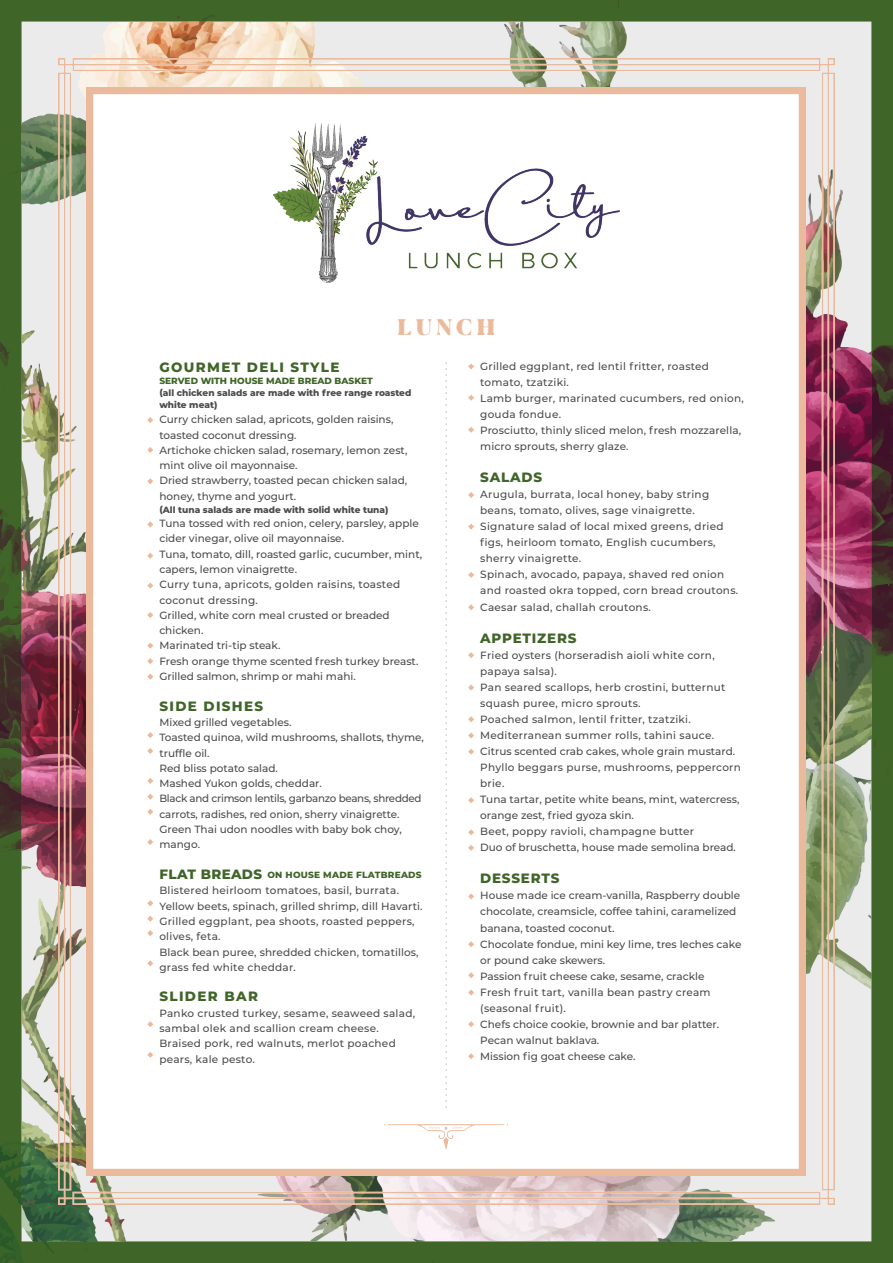
<style>
.page{position:relative;width:893px;height:1263px;background:#fff}
.page>*{position:absolute;margin:0;border:0;box-sizing:border-box;transform-origin:0 0}
.t1{font:800 22.5px "Blacker Display";letter-spacing:.2em;color:#ebba9c}
.t2{font:800 13.5px "Montserrat";letter-spacing:.1em;color:#406529}
.t3{font:800 13.5px "Montserrat";letter-spacing:.06em;color:#406529}
.t4{font:500 10.5px/15.3px "Montserrat";letter-spacing:.005em;color:#4b4b4b}
.t5{font:500 10.5px/16px "Montserrat";letter-spacing:.025em;color:#4b4b4b}
.t6{font:500 9.75px "Montserrat";color:#adadad}
.t7{font:800 9px/12px "Montserrat";color:#4b4b4b}
.t8{font:800 9px "Montserrat";letter-spacing:.025em;color:#406529}
.t9{font:800 9px "Montserrat";color:#406529}
.s1{font-size:13.5px}
</style>
<div class="page">
<img style="left:0;top:0;width:893px;height:1263px">
<img style="left:59px;top:59px;width:775px;height:1145px">
<img style="left:86px;top:87px;width:720px;height:1089px">
<img style="left:273px;top:123px;width:347px;height:160px">
<img style="left:385px;top:1125px;width:123px;height:26px">
<svg style="left:468px;top:363px;width:6px;height:6px"></svg>
<svg style="left:468px;top:395px;width:6px;height:6px"></svg>
<svg style="left:468px;top:427px;width:6px;height:6px"></svg>
<svg style="left:468px;top:492px;width:6px;height:6px"></svg>
<svg style="left:468px;top:524px;width:6px;height:6px"></svg>
<svg style="left:468px;top:572px;width:6px;height:6px"></svg>
<svg style="left:468px;top:604px;width:6px;height:6px"></svg>
<svg style="left:468px;top:652px;width:6px;height:6px"></svg>
<svg style="left:468px;top:685px;width:6px;height:6px"></svg>
<svg style="left:468px;top:716px;width:6px;height:6px"></svg>
<svg style="left:468px;top:749px;width:6px;height:6px"></svg>
<svg style="left:468px;top:732px;width:6px;height:6px"></svg>
<svg style="left:468px;top:893px;width:6px;height:6px"></svg>
<svg style="left:468px;top:972px;width:6px;height:6px"></svg>
<svg style="left:468px;top:941px;width:6px;height:6px"></svg>
<svg style="left:468px;top:989px;width:6px;height:6px"></svg>
<svg style="left:468px;top:1021px;width:6px;height:6px"></svg>
<svg style="left:468px;top:1053px;width:6px;height:6px"></svg>
<svg style="left:468px;top:797px;width:6px;height:6px"></svg>
<svg style="left:468px;top:829px;width:6px;height:6px"></svg>
<svg style="left:468px;top:845px;width:6px;height:6px"></svg>
<svg style="left:147px;top:417px;width:6px;height:6px"></svg>
<svg style="left:147px;top:447px;width:6px;height:6px"></svg>
<svg style="left:147px;top:478px;width:6px;height:6px"></svg>
<svg style="left:147px;top:583px;width:6px;height:6px"></svg>
<svg style="left:147px;top:553px;width:6px;height:6px"></svg>
<svg style="left:147px;top:521px;width:6px;height:6px"></svg>
<svg style="left:147px;top:612px;width:6px;height:6px"></svg>
<svg style="left:147px;top:674px;width:6px;height:6px"></svg>
<svg style="left:147px;top:658px;width:6px;height:6px"></svg>
<svg style="left:147px;top:643px;width:6px;height:6px"></svg>
<svg style="left:147px;top:748px;width:6px;height:6px"></svg>
<svg style="left:147px;top:732px;width:6px;height:6px"></svg>
<svg style="left:147px;top:778px;width:6px;height:6px"></svg>
<svg style="left:147px;top:900px;width:6px;height:6px"></svg>
<svg style="left:147px;top:794px;width:6px;height:6px"></svg>
<svg style="left:147px;top:809px;width:6px;height:6px"></svg>
<svg style="left:147px;top:839px;width:6px;height:6px"></svg>
<svg style="left:147px;top:916px;width:6px;height:6px"></svg>
<svg style="left:147px;top:930px;width:6px;height:6px"></svg>
<svg style="left:147px;top:960px;width:6px;height:6px"></svg>
<svg style="left:147px;top:1021px;width:6px;height:6px"></svg>
<svg style="left:147px;top:1052px;width:6px;height:6px"></svg>
<h1 class="t1" style="left:397px;top:313px;width:99px">LUNCH</h1>
<p class="t2" style="left:159px;top:357px;width:181px">GOURMET DELI STYLE</p>
<p class="t9" style="left:159px;top:374px;width:215px">SERVED WITH HOUSE MADE BREAD BASKET</p>
<p class="t7" style="left:159px;top:386px;width:253px">(all chicken salads are made with free range roasted white meat)</p>
<p class="t4" style="left:159px;top:411px;width:250px">Curry chicken salad, apricots, golden raisins, toasted coconut dressing.<br>Artichoke chicken salad, rosemary, lemon zest, mint olive oil mayonnaise.<br>Dried strawberry, toasted pecan chicken salad, honey, thyme and yogurt.</p>
<p class="t7" style="left:159px;top:504px;width:231px">(All tuna salads are made with solid white tuna)</p>
<p class="t4" style="left:159px;top:515px;width:264px">Tuna tossed with red onion, celery, parsley, apple cider vinegar, olive oil mayonnaise.<br>Tuna, tomato, dill, roasted garlic, cucumber, mint, capers, lemon vinaigrette.<br>Curry tuna, apricots, golden raisins, toasted coconut dressing.<br>Grilled, white corn meal crusted or breaded chicken.<br>Marinated tri-tip steak.<br>Fresh orange thyme scented fresh turkey breast.<br>Grilled salmon, shrimp or mahi mahi.</p>
<p class="t2" style="left:159px;top:696px;width:105px">SIDE DISHES</p>
<p class="t4" style="left:159px;top:714px;width:266px">Mixed grilled vegetables.<br>Toasted quinoa, wild mushrooms, shallots, thyme, truffle oil.<br>Red bliss potato salad.<br>Mashed Yukon golds, cheddar.<br>Black and crimson lentils, garbanzo beans, shredded carrots, radishes, red onion, sherry vinaigrette.<br>Green Thai udon noodles with baby bok choy, mango.</p>
<p class="t8" style="left:159px;top:868px;width:264px"><span class="s1">FLAT BREADS</span> ON HOUSE MADE FLATBREADS</p>
<p class="t4" style="left:159px;top:882px;width:265px">Blistered heirloom tomatoes, basil, burrata.<br>Yellow beets, spinach, grilled shrimp, dill Havarti.<br>Grilled eggplant, pea shoots, roasted peppers, olives, feta.<br>Black bean puree, shredded chicken, tomatillos, grass fed white cheddar.</p>
<p class="t2" style="left:159px;top:987px;width:100px">SLIDER BAR</p>
<p class="t5" style="left:159px;top:1005px;width:257px;line-height:15.3px">Panko crusted turkey, sesame, seaweed salad, sambal olek and scallion cream cheese.<br>Braised pork, red walnuts, merlot poached pears, kale pesto.</p>
<p class="t6" style="left:456px;top:362px;width:748px;rotate:90deg">...........................................................................................................................</p>
<p class="t4" style="left:480px;top:358px;width:265px;line-height:16px">Grilled eggplant, red lentil fritter, roasted tomato, tzatziki.<br>Lamb burger, marinated cucumbers, red onion, gouda fondue.<br>Prosciutto, thinly sliced melon, fresh mozzarella, micro sprouts, sherry glaze.</p>
<p class="t2" style="left:480px;top:467px;width:63px">SALADS</p>
<p class="t5" style="left:480px;top:486px;width:259px">Arugula, burrata, local honey, baby string beans, tomato, olives, sage vinaigrette.<br>Signature salad of local mixed greens, dried figs, heirloom tomato, English cucumbers, sherry vinaigrette.<br>Spinach, avocado, papaya, shaved red onion and roasted okra topped, corn bread croutons.<br>Caesar salad, challah croutons.</p>
<p class="t3" style="left:480px;top:628px;width:98px">APPETIZERS</p>
<p class="t4" style="left:480px;top:646px;width:262px;line-height:16px">Fried oysters (horseradish aioli white corn, papaya salsa).<br>Pan seared scallops, herb crostini, butternut squash puree, micro sprouts.<br>Poached salmon, lentil fritter, tzatziki.<br>Mediterranean summer rolls, tahini sauce.<br>Citrus scented crab cakes, whole grain mustard.<br>Phyllo beggars purse, mushrooms, peppercorn brie.<br>Tuna tartar, petite white beans, mint, watercress, orange zest, fried gyoza skin.<br>Beet, poppy ravioli, champagne butter<br>Duo of bruschetta, house made semolina bread.</p>
<p class="t3" style="left:480px;top:869px;width:81px">DESSERTS</p>
<p class="t4" style="left:480px;top:887px;width:263px;line-height:16px">House made ice cream-vanilla, Raspberry double chocolate, creamsicle, coffee tahini, caramelized banana, toasted coconut.<br>Chocolate fondue, mini key lime, tres leches cake or pound cake skewers.<br>Passion fruit cheese cake, sesame, crackle<br>Fresh fruit tart, vanilla bean pastry cream (seasonal fruit).<br>Chefs choice cookie, brownie and bar platter.<br>Pecan walnut baklava.<br>Mission fig goat cheese cake.</p>
</div>
